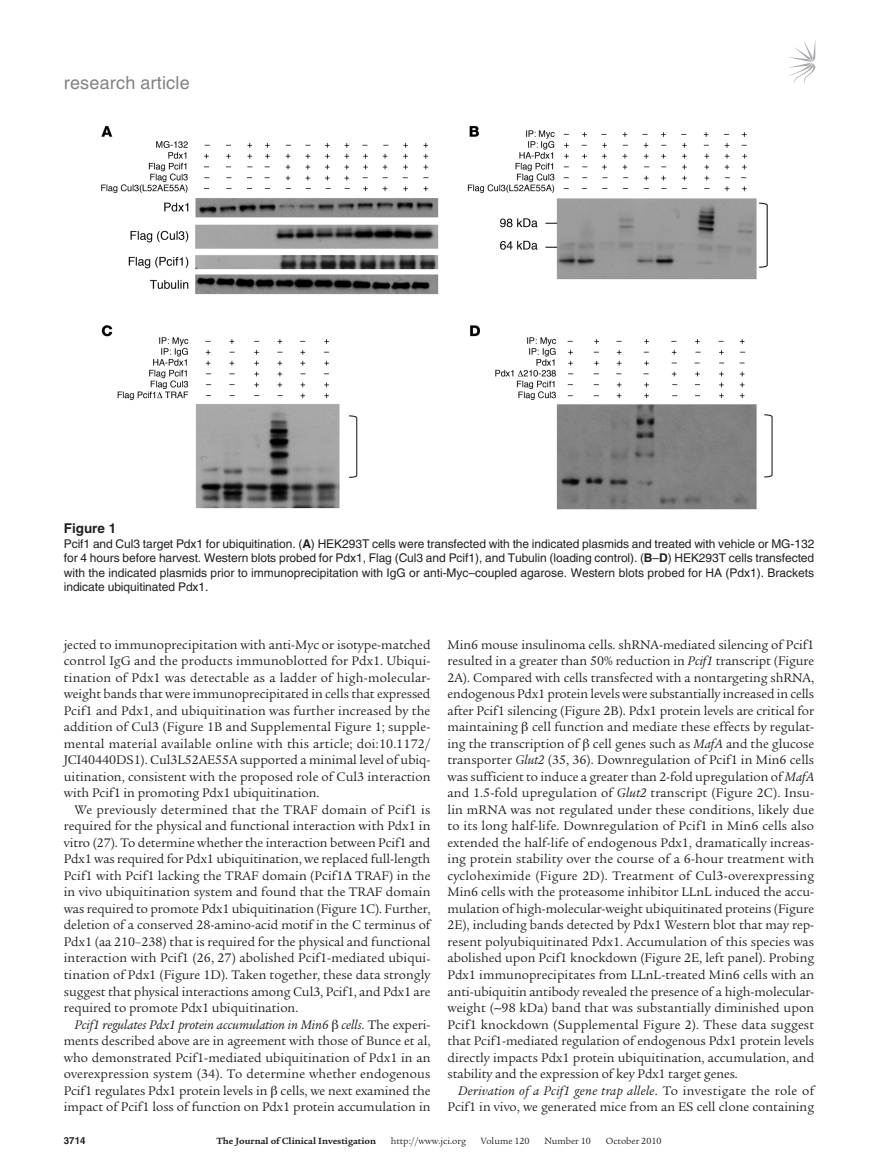
<style>
.page{position:relative;width:878px;height:1174px;background:#fff}
.page>*{position:absolute;margin:0;border:0;box-sizing:border-box;transform-origin:0 0}
.t1{font:18px "Helvetica LT Std";letter-spacing:.01em;color:#808285}
.t2{font:13.5px/16.5px "Legacy Serif Std";color:#231f20;text-align:justify}
.t3{font:700 13.5px "Helvetica LT Std";color:#231f20}
.t4{font:12px/14.7px "Helvetica LT Std";letter-spacing:-.005em;color:#231f20;text-align:justify}
.t5{font:9.75px "Legacy Serif Std";color:#231f20}
.t6{font:700 9.75px "Legacy Serif Std";color:#231f20}
.t7{font:700 9.75px "Helvetica LT Std";color:#231f20}
.s1{font-weight:700}
.s2{font-style:italic}
</style>
<div class="page">
<svg style="left:789px;top:41px;width:26px;height:44px"></svg>
<img style="left:101px;top:125px;width:672px;height:385px">
<h1 class="t1" style="left:64px;top:72px;width:127px">research article</h1>
<p class="t3" style="left:64px;top:520px;width:54px">Figure 1</p>
<p class="t4" style="left:64px;top:536px;width:752px">Pcif1 and Cul3 target Pdx1 for ubiquitination. (<span class="s1">A</span>) HEK293T cells were transfected with the indicated plasmids and treated with vehicle or MG-132 for 4 hours before harvest. Western blots probed for Pdx1, Flag (Cul3 and Pcif1), and Tubulin (loading control). (<span class="s1">B</span>–<span class="s1">D</span>) HEK293T cells transfected with the indicated plasmids prior to immunoprecipitation with IgG or anti-Myc–coupled agarose. Western blots probed for HA (Pdx1). Brackets indicate ubiquitinated Pdx1.</p>
<p class="t2" style="left:64px;top:636px;width:368px">jected to immunoprecipitation with anti-Myc or isotype-matched control IgG and the products immunoblotted for Pdx1. Ubiqui&shy;tination of Pdx1 was detectable as a ladder of high-molecular&shy;weight bands that were immunoprecipitated in cells that expressed Pcif1 and Pdx1, and ubiquitination was further increased by the addition of Cul3 (Figure 1B and Supplemental Figure 1; supple&shy;mental material available online with this article; doi:10.1172/ JCI40440DS1). Cul3L52AE55A supported a minimal level of ubiq&shy;uitination, consistent with the proposed role of Cul3 interaction with Pcif1 in promoting Pdx1 ubiquitination.</p>
<p class="t2" style="left:64px;top:801px;width:368px;text-indent:11px">We previously determined that the TRAF domain of Pcif1 is required for the physical and functional interaction with Pdx1 in vitro (27). To determine whether the interaction between Pcif1 and Pdx1 was required for Pdx1 ubiquitination, we replaced full-length Pcif1 with Pcif1 lacking the TRAF domain (Pcif1 TRAF) in the in vivo ubiquitination system and found that the TRAF domain was required to promote Pdx1 ubiquitination (Figure 1C). Further, deletion of a conserved 28-amino-acid motif in the C terminus of Pdx1 (aa 210–238) that is required for the physical and functional interaction with Pcif1 (26, 27) abolished Pcif1-mediated ubiqui&shy;tination of Pdx1 (Figure 1D). Taken together, these data strongly suggest that physical interactions among Cul3, Pcif1, and Pdx1 are required to promote Pdx1 ubiquitination.</p>
<p class="t2" style="left:64px;top:1016px;width:368px;text-indent:11px"><span class="s2">Pcif1 regulates Pdx1 protein accumulation in Min6 cells</span>. The experi&shy;ments described above are in agreement with those of Bunce et al, who demonstrated Pcif1-mediated ubiquitination of Pdx1 in an overexpression system (34). To determine whether endogenous Pcif1 regulates Pdx1 protein levels in cells, we next examined the impact of Pcif1 loss of function on Pdx1 protein accumulation in</p>
<p class="t2" style="left:447px;top:636px;width:368px">Min6 mouse insulinoma cells. shRNA-mediated silencing of Pcif1 resulted in a greater than 50% reduction in <span class="s2">Pcif1</span> transcript (Figure 2A). Compared with cells transfected with a nontargeting shRNA, endogenous Pdx1 protein levels were substantially increased in cells after Pcif1 silencing (Figure 2B). Pdx1 protein levels are critical for maintaining cell function and mediate these effects by regulat&shy;ing the transcription of cell genes such as <span class="s2">MafA</span> and the glucose transporter <span class="s2">Glut2</span> (35, 36). Downregulation of Pcif1 in Min6 cells was sufficient to induce a greater than 2-fold upregulation of <span class="s2">MafA </span>and 1.5-fold upregulation of <span class="s2">Glut2</span> transcript (Figure 2C). Insu&shy;lin mRNA was not regulated under these conditions, likely due to its long half-life. Downregulation of Pcif1 in Min6 cells also extended the half-life of endogenous Pdx1, dramatically increas&shy;ing protein stability over the course of a 6-hour treatment with cycloheximide (Figure 2D). Treatment of Cul3-overexpressing Min6 cells with the proteasome inhibitor LLnL induced the accu&shy;mulation of high-molecular-weight ubiquitinated proteins (Figure 2E), including bands detected by Pdx1 Western blot that may rep&shy;resent polyubiquitinated Pdx1. Accumulation of this species was abolished upon Pcif1 knockdown (Figure 2E, left panel). Probing Pdx1 immunoprecipitates from LLnL-treated Min6 cells with an anti-ubiquitin antibody revealed the presence of a high-molecular&shy;weight ( 98 kDa) band that was substantially diminished upon Pcif1 knockdown (Supplemental Figure 2). These data suggest that Pcif1-mediated regulation of endogenous Pdx1 protein levels directly impacts Pdx1 protein ubiquitination, accumulation, and stability and the expression of key Pdx1 target genes.</p>
<p class="t2" style="left:447px;top:1082px;width:368px;text-align:right"><span class="s2">Derivation of a Pcif1 gene trap allele</span>. To investigate the role of<br>Pcif1 in vivo, we generated mice from an ES cell clone containing</p>
<p class="t7" style="left:64px;top:1134px;width:23px">3714</p>
<p class="t6" style="left:216px;top:1135px;width:161px">The Journal of Clinical Investigation</p>
<p class="t5" style="left:391px;top:1135px;width:77px">http://www.jci.org</p>
<p class="t5" style="left:480px;top:1135px;width:50px">Volume 120</p>
<p class="t5" style="left:544px;top:1135px;width:48px">Number 10</p>
<p class="t5" style="left:605px;top:1135px;width:57px">October 2010</p>
</div>
